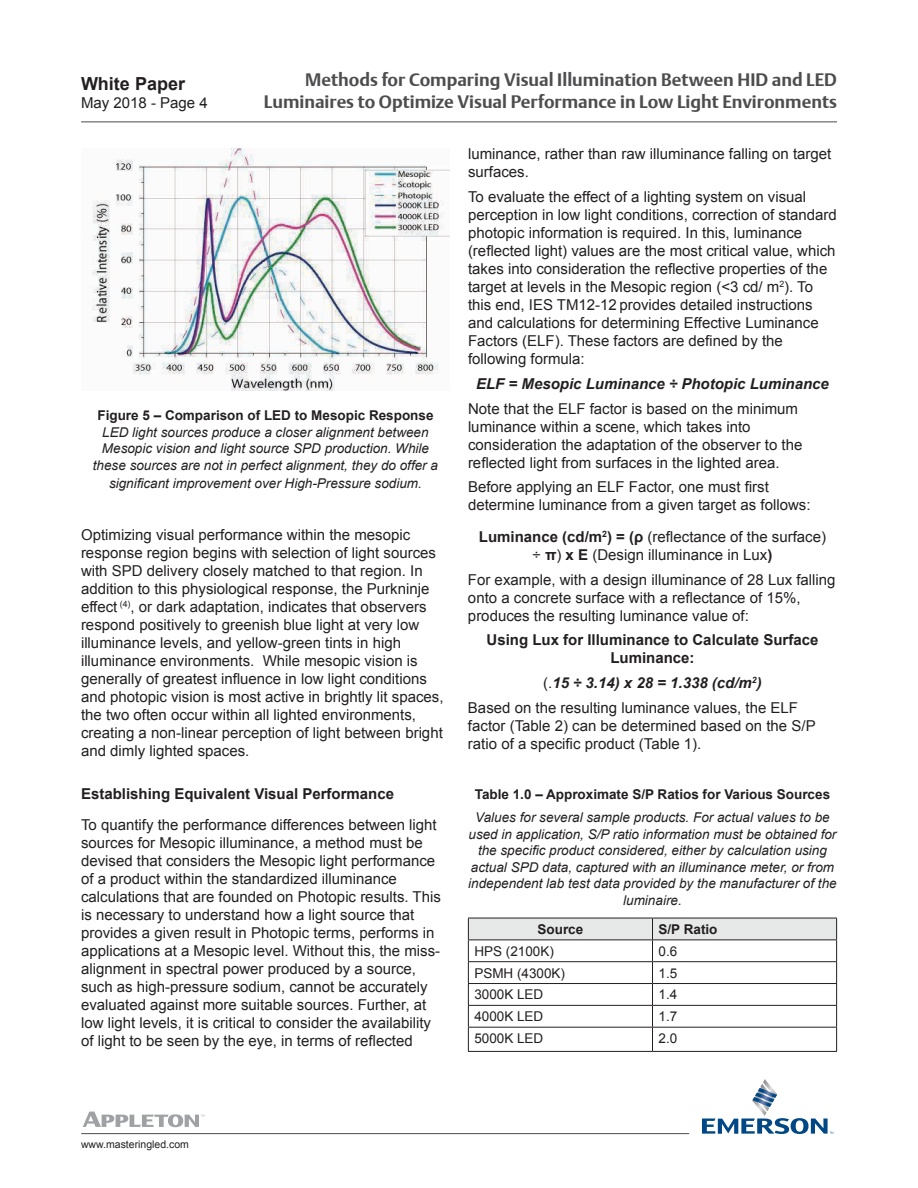
<style>
.page{position:relative;width:918px;height:1188px;background:#fff}
.page>*{position:absolute;margin:0;border:0;box-sizing:border-box;transform-origin:0 0}
.t1{font:700 18px/21.6px "DTL Argo T";color:#4d4d4f;text-align:right}
.t2{font:700 18px "Arial";color:#231f20}
.t3{font:15px/18px "Arial";color:#231f20}
.t4{font:700 15px/18px "Arial";color:#231f20;text-align:center}
.t5{font:italic 700 15px "Arial";color:#231f20}
.t6{font:italic 13.5px/16.5px "Arial";color:#231f20;text-align:center}
.t7{font:700 13.5px "Arial";color:#231f20}
.t8{font:13.5px "Arial";color:#231f20}
.t9{font:10.5px "Arial";color:#231f20}
.s1{font-weight:700}
.s2{font-weight:700;font-style:italic}
</style>
<div class="page">
<hr style="left:81px;top:122px;width:756px;height:1px;background:#4d4d4f">
<svg style="left:702px;top:1079px;width:131px;height:55px"></svg>
<hr style="left:81px;top:1133px;width:608px;height:1px;background:#4d4d4f">
<svg style="left:83px;top:1112px;width:122px;height:15px"></svg>
<img style="left:92px;top:149px;width:358px;height:241px">
<svg style="left:468px;top:918px;width:369px;height:133px"></svg>
<hr style="left:468px;top:1051px;width:184px;height:1px;background:#231f20">
<hr style="left:652px;top:1051px;width:185px;height:1px;background:#231f20">
<p class="t2" style="left:81px;top:72px;width:106px">White Paper</p>
<p class="t3" style="left:81px;top:94px;width:128px">May 2018 - Page 4</p>
<p class="t1" style="left:264px;top:69px;width:575px">Methods for Comparing Visual Illumination Between HID and LED<br>Luminaires to Optimize Visual Performance in Low Light Environments</p>
<p class="t7" style="left:97px;top:407px;width:338px">Figure 5 – Comparison of LED to Mesopic Response</p>
<p class="t6" style="left:93px;top:424px;width:347px">LED light sources produce a closer alignment between<br>Mesopic vision and light source SPD production. While these sources are not in perfect alignment, they do offer a</p>
<p class="t6" style="left:109px;top:475px;width:314px">significant improvement over High-Pressure sodium.</p>
<p class="t3" style="left:81px;top:526px;width:364px">Optimizing visual performance within the mesopic response region begins with selection of light sources with SPD delivery closely matched to that region. In addition to this physiological response, the Purkninje effect <sup>(4)</sup>, or dark adaptation, indicates that observers respond positively to greenish blue light at very low illuminance levels, and yellow-green tints in high illuminance environments. While mesopic vision is generally of greatest influence in low light conditions and photopic vision is most active in brightly lit spaces, the two often occur within all lighted environments, creating a non-linear perception of light between bright and dimly lighted spaces.</p>
<p class="t4" style="left:81px;top:785px;width:315px">Establishing Equivalent Visual Performance</p>
<p class="t3" style="left:81px;top:816px;width:361px">To quantify the performance differences between light sources for Mesopic illuminance, a method must be devised that considers the Mesopic light performance of a product within the standardized illuminance calculations that are founded on Photopic results. This is necessary to understand how a light source that provides a given result in Photopic terms, performs in applications at a Mesopic level. Without this, the miss&shy;alignment in spectral power produced by a source, such as high-pressure sodium, cannot be accurately evaluated against more suitable sources. Further, at low light levels, it is critical to consider the availability of light to be seen by the eye, in terms of reflected</p>
<p class="t3" style="left:468px;top:145px;width:365px">luminance, rather than raw illuminance falling on target surfaces.</p>
<p class="t3" style="left:468px;top:188px;width:370px">To evaluate the effect of a lighting system on visual perception in low light conditions, correction of standard photopic information is required. In this, luminance (reflected light) values are the most critical value, which takes into consideration the reflective properties of the target at levels in the Mesopic region (&lt;3 cd/ m<sup>2</sup>). To this end, IES TM12-12 provides detailed instructions and calculations for determining Effective Luminance Factors (ELF). These factors are defined by the following formula:</p>
<p class="t5" style="left:476px;top:374px;width:354px">ELF = Mesopic Luminance ÷ Photopic Luminance</p>
<p class="t3" style="left:468px;top:400px;width:336px">Note that the ELF factor is based on the minimum luminance within a scene, which takes into consideration the adaptation of the observer to the reflected light from surfaces in the lighted area.</p>
<p class="t3" style="left:468px;top:478px;width:344px">Before applying an ELF Factor, one must first determine luminance from a given target as follows:</p>
<p class="t3" style="left:479px;top:528px;width:349px;text-align:center"><span class="s1">Luminance (cd/m</span><sup>2</sup><span class="s1">) = (ρ</span> (reflectance of the surface) ÷ <span class="s1">π</span>) <span class="s1">x E</span> (Design illuminance in Lux<span class="s1">)</span></p>
<p class="t3" style="left:468px;top:571px;width:369px">For example, with a design illuminance of 28 Lux falling onto a concrete surface with a reflectance of 15%, produces the resulting luminance value of:</p>
<p class="t4" style="left:487px;top:632px;width:333px">Using Lux for Illuminance to Calculate Surface<br>Luminance:</p>
<p class="t3" style="left:468px;top:671px;width:332px;line-height:24.8px;text-indent:75px">(.<span class="s2">15 ÷ 3.14) x 28 = 1.338 (cd/m</span><sup>2</sup><span class="s2">)<br></span>Based on the resulting luminance values, the ELF</p>
<p class="t3" style="left:468px;top:717px;width:349px">factor (Table 2) can be determined based on the S/P ratio of a specific product (Table 1).</p>
<p class="t7" style="left:475px;top:785px;width:357px">Table 1.0 – Approximate S/P Ratios for Various Sources</p>
<p class="t6" style="left:468px;top:810px;width:370px">Values for several sample products. For actual values to be used in application, S/P ratio information must be obtained for the specific product considered, either by calculation using actual SPD data, captured with an illuminance meter, or from independent lab test data provided by the manufacturer of the luminaire.</p>
<p class="t7" style="left:538px;top:920px;width:47px">Source</p>
<p class="t7" style="left:659px;top:920px;width:61px">S/P Ratio</p>
<p class="t8" style="left:474px;top:942px;width:81px">HPS (2100K)</p>
<p class="t8" style="left:659px;top:942px;width:20px">0.6</p>
<p class="t8" style="left:474px;top:964px;width:92px">PSMH (4300K)</p>
<p class="t8" style="left:659px;top:964px;width:20px">1.5</p>
<p class="t8" style="left:474px;top:986px;width:71px">3000K LED</p>
<p class="t8" style="left:659px;top:986px;width:20px">1.4</p>
<p class="t8" style="left:474px;top:1008px;width:71px">4000K LED</p>
<p class="t8" style="left:659px;top:1008px;width:20px">1.7</p>
<p class="t8" style="left:474px;top:1029px;width:71px">5000K LED</p>
<p class="t8" style="left:659px;top:1029px;width:20px">2.0</p>
<p class="t9" style="left:81px;top:1137px;width:109px">www.masteringled.com</p>
</div>
